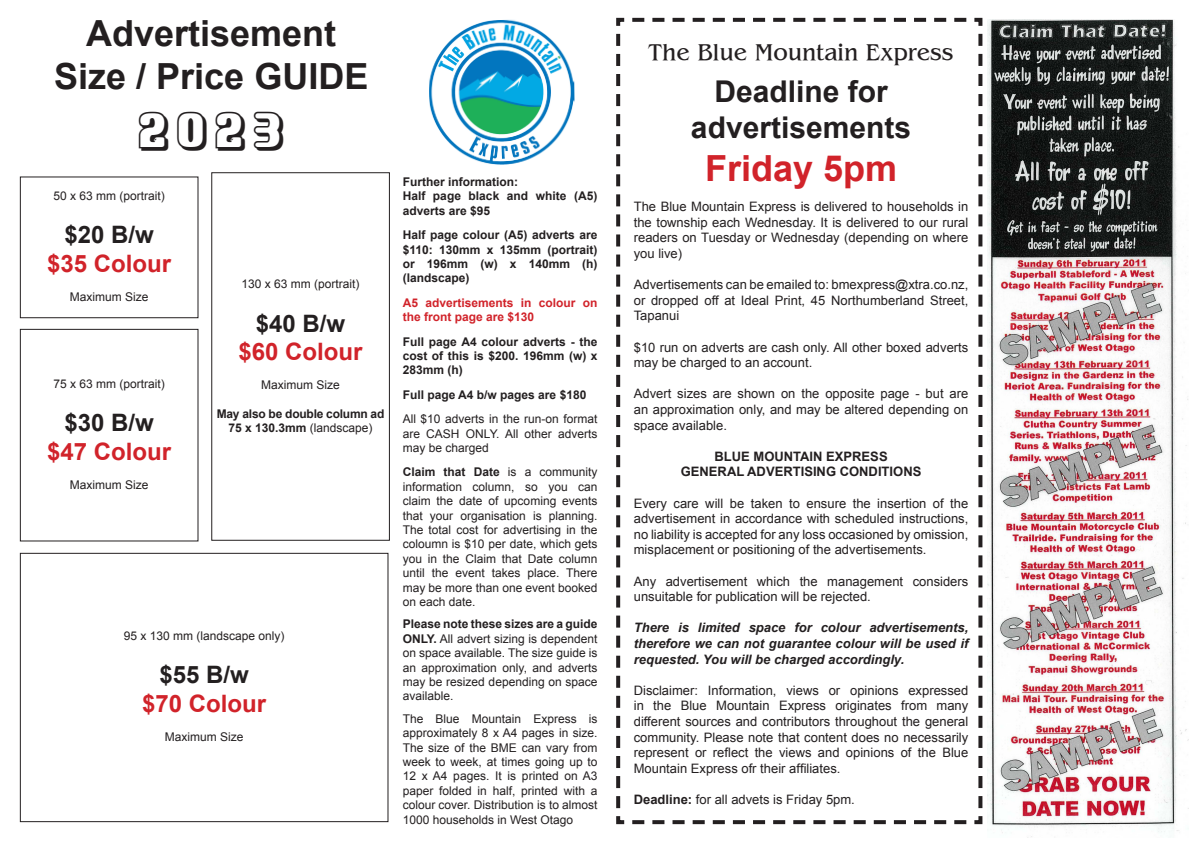
<style>
.page{position:relative;width:1191px;height:842px;background:#fff}
.page>*{position:absolute;margin:0;border:0;box-sizing:border-box;transform-origin:0 0}
.t1{font:48px "Monster Shadow";color:#231f20}
.t2{font:700 36px "Arial";color:#231f20}
.t3{font:700 36px "Arial";color:#d1232a}
.t4{font:700 30px "Arial";color:#231f20}
.t5{font:700 24px "Arial";color:#d1232a}
.t6{font:700 24px "Arial";color:#231f20}
.t7{font:24px "Bangle Normal";color:#231f20}
.t8{font:13px/15.6px "Arial";color:#231f20;text-align:justify}
.t9{font:italic 700 13px/15.6px "Arial";color:#231f20;text-align:justify}
.t10{font:700 13px "Arial";color:#231f20}
.t11{font:12px/14.4px "Arial";color:#231f20;text-align:justify}
.t12{font:700 12px/14.4px "Arial";color:#231f20;text-align:justify}
.t13{font:700 12px/14.4px "Arial";color:#d1232a}
.t14{font:700 12px "Arial";letter-spacing:-.02em;color:#231f20}
.s1{font-weight:700}
</style>
<div class="page">
<img style="left:987px;top:20px;width:201px;height:817px">
<img style="left:429px;top:19px;width:146px;height:146px">
<div style="left:20px;top:176px;width:178px;height:142px;border:1px solid #231f20"></div>
<div style="left:20px;top:329px;width:178px;height:212px;border:1px solid #231f20"></div>
<div style="left:211px;top:172px;width:179px;height:369px;border:1px solid #231f20"></div>
<div style="left:20px;top:553px;width:368px;height:269px;border:1px solid #231f20"></div>
<svg style="left:616px;top:17px;width:367px;height:808px"></svg>
<p class="t2" style="left:86px;top:9px;width:252px">Advertisement</p>
<p class="t2" style="left:54px;top:53px;width:316px">Size / Price GUIDE</p>
<p class="t1" style="left:140px;top:103px;width:143px">2023</p>
<p class="t11" style="left:53px;top:189px;width:113px">50 x 63 mm (portrait)</p>
<p class="t6" style="left:64px;top:219px;width:91px">$20 B/w</p>
<p class="t5" style="left:47px;top:248px;width:126px">$35 Colour</p>
<p class="t11" style="left:70px;top:290px;width:80px">Maximum Size</p>
<p class="t11" style="left:53px;top:377px;width:113px">75 x 63 mm (portrait)</p>
<p class="t6" style="left:64px;top:407px;width:91px">$30 B/w</p>
<p class="t5" style="left:47px;top:435px;width:126px">$47 Colour</p>
<p class="t11" style="left:70px;top:477px;width:80px">Maximum Size</p>
<p class="t11" style="left:241px;top:277px;width:120px">130 x 63 mm (portrait)</p>
<p class="t6" style="left:256px;top:307px;width:91px">$40 B/w</p>
<p class="t5" style="left:238px;top:336px;width:126px">$60 Colour</p>
<p class="t11" style="left:261px;top:378px;width:80px">Maximum Size</p>
<p class="t14" style="left:217px;top:406px;width:169px">May also be double column ad</p>
<p class="t11" style="left:228px;top:421px;width:146px"><span class="s1">75 x 130.3mm</span> (landscape)</p>
<p class="t11" style="left:124px;top:629px;width:162px">95 x 130 mm (landscape only)</p>
<p class="t6" style="left:159px;top:659px;width:91px">$55 B/w</p>
<p class="t5" style="left:142px;top:688px;width:126px">$70 Colour</p>
<p class="t11" style="left:165px;top:730px;width:80px">Maximum Size</p>
<p class="t12" style="left:403px;top:175px;width:117px">Further information:</p>
<p class="t12" style="left:403px;top:189px;width:196px">Half page black and white (A5) adverts are $95</p>
<p class="t12" style="left:403px;top:228px;width:196px">Half page colour (A5) adverts are $110: 130mm x 135mm (portrait) or 196mm (w) x 140mm (h) (landscape)</p>
<p class="t13" style="left:403px;top:296px;width:196px">A5 advertisements in colour on the front page are $130</p>
<p class="t12" style="left:403px;top:334px;width:196px">Full page A4 colour adverts - the cost of this is $200. 196mm (w) x 283mm (h)</p>
<p class="t12" style="left:403px;top:388px;width:185px">Full page A4 b/w pages are $180</p>
<p class="t11" style="left:403px;top:412px;width:196px">All $10 adverts in the run-on format are CASH ONLY. All other adverts may be charged</p>
<p class="t11" style="left:403px;top:465px;width:196px"><span class="s1">Claim that Date</span> is a community information column, so you can claim the date of upcoming events that your organisation is planning.<br>The total cost for advertising in the coloumn is $10 per date, which gets you in the Claim that Date column until the event takes place. There may be more than one event booked on each date.</p>
<p class="t11" style="left:403px;top:617px;width:196px"><span class="s1">Please note these sizes are a guide ONLY.</span> All advert sizing is dependent on space available. The size guide is an approximation only, and adverts may be resized depending on space available.</p>
<p class="t11" style="left:403px;top:711px;width:196px">The Blue Mountain Express is approximately 8 x A4 pages in size.<br>The size of the BME can vary from week to week, at times going up to 12 x A4 pages. It is printed on A3 paper folded in half, printed with a colour cover. Distribution is to almost 1000 households in West Otago</p>
<p class="t7" style="left:648px;top:37px;width:306px">The Blue Mountain Express</p>
<p class="t4" style="left:714px;top:71px;width:175px">Deadline for</p>
<p class="t4" style="left:691px;top:107px;width:222px">advertisements</p>
<p class="t3" style="left:705px;top:145px;width:194px">Friday 5pm</p>
<p class="t8" style="left:634px;top:199px;width:336px">The Blue Mountain Express is delivered to households in the township each Wednesday. It is delivered to our rural readers on Tuesday or Wednesday (depending on where you live)</p>
<p class="t8" style="left:634px;top:277px;width:336px">Advertisements can be emailed to: bmexpress@xtra.co.nz, or dropped off at Ideal Print, 45 Northumberland Street, Tapanui</p>
<p class="t8" style="left:634px;top:339px;width:336px">$10 run on adverts are cash only. All other boxed adverts may be charged to an account.</p>
<p class="t8" style="left:634px;top:386px;width:336px">Advert sizes are shown on the opposite page - but are an approximation only, and may be altered depending on space available.</p>
<p class="t10" style="left:714px;top:448px;width:175px">BLUE MOUNTAIN EXPRESS</p>
<p class="t10" style="left:681px;top:463px;width:242px">GENERAL ADVERTISING CONDITIONS</p>
<p class="t8" style="left:634px;top:495px;width:336px">Every care will be taken to ensure the insertion of the advertisement in accordance with scheduled instructions, no liability is accepted for any loss occasioned by omission, misplacement or positioning of the advertisements.</p>
<p class="t8" style="left:634px;top:573px;width:336px">Any advertisement which the management considers unsuitable for publication will be rejected.</p>
<p class="t9" style="left:634px;top:620px;width:336px">There is limited space for colour advertisements, therefore we can not guarantee colour will be used if requested. You will be charged accordingly.</p>
<p class="t8" style="left:634px;top:683px;width:336px">Disclaimer: Information, views or opinions expressed in the Blue Mountain Express originates from many different sources and contributors throughout the general community. Please note that content does no necessarily represent or reflect the views and opinions of the Blue Mountain Express ofr their affiliates.</p>
<p class="t8" style="left:634px;top:792px;width:223px"><span class="s1">Deadline:</span> for all advets is Friday 5pm.</p>
</div>
